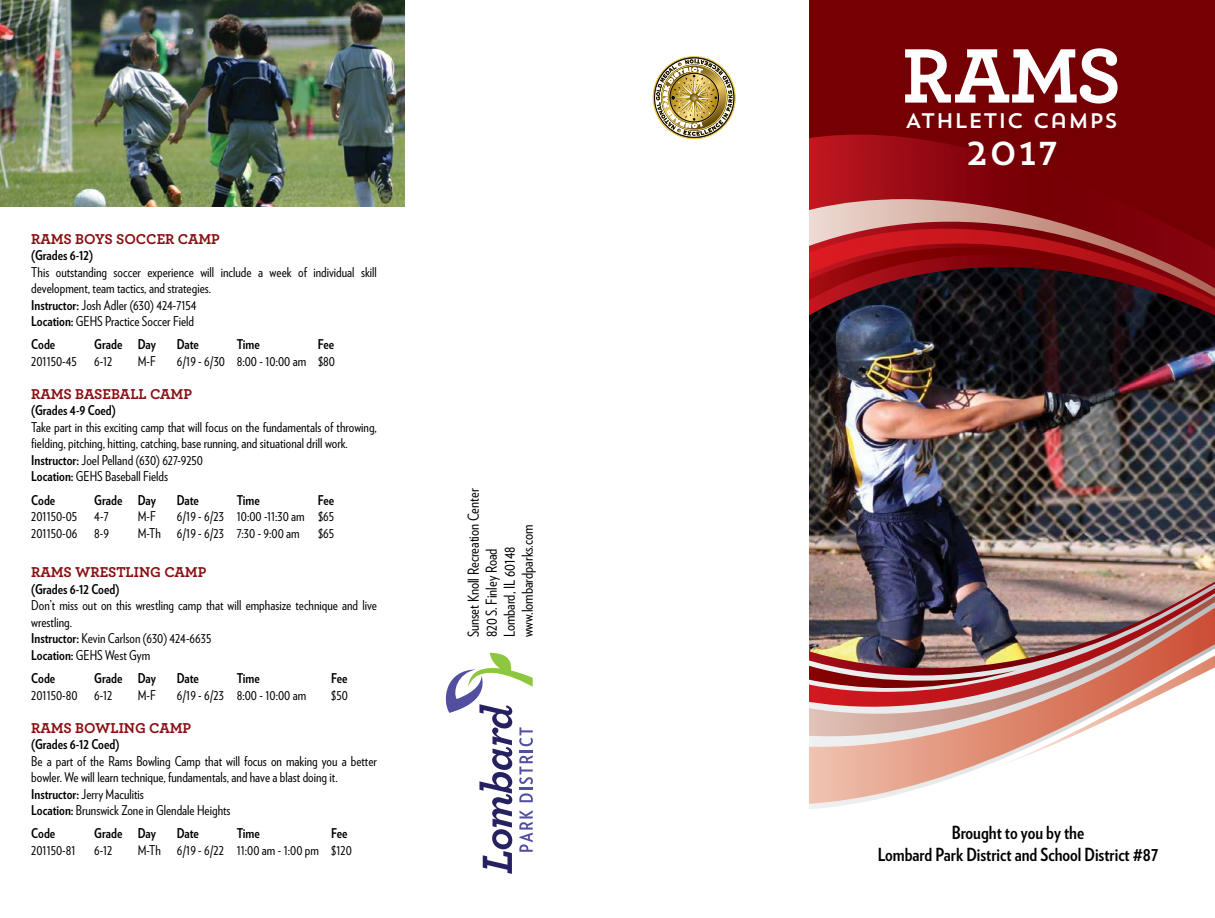
<style>
.page{position:relative;width:1215px;height:918px;background:#fff}
.page>*{position:absolute;margin:0;border:0;box-sizing:border-box;transform-origin:0 0}
.t1{font:700 81px "Archer";color:#fff}
.t2{font:33px "Trend Slab One";color:#fff}
.t3{font:21px "Trend Sans One";color:#fff}
.t4{font:700 18px/21.6px "Verlag Condensed";color:#000;text-align:center}
.t5{font:15px/18px "Verlag Condensed";color:#000}
.t6{font:700 15px "Archer";color:#890e11}
.t7{font:13.5px/16.5px "Verlag Condensed";color:#000}
.t8{font:700 13.5px "Verlag Condensed";color:#000}
.s1{font-weight:700}
</style>
<div class="page">
<img style="left:809px;top:462px;width:406px;height:14px">
<img style="left:809px;top:0;width:406px;height:462px">
<img style="left:809px;top:476px;width:406px;height:69px">
<img style="left:809px;top:545px;width:406px;height:43px">
<img style="left:809px;top:558px;width:208px;height:30px">
<svg style="left:809px;top:588px;width:406px;height:8px;background:#8c767a"></svg>
<svg style="left:809px;top:596px;width:406px;height:12px;background:#846f75"></svg>
<img style="left:809px;top:608px;width:406px;height:201px">
<svg style="left:988px;top:655px;width:227px;height:115px"></svg>
<img style="left:809px;top:135px;width:406px;height:267px">
<img style="left:809px;top:331px;width:280px;height:46px">
<svg style="left:809px;top:297px;width:406px;height:34px;background:#1d161f"></svg>
<svg style="left:809px;top:195px;width:406px;height:102px;background:#892529"></svg>
<svg style="left:446px;top:653px;width:87px;height:221px"></svg>
<img style="left:0;top:0;width:405px;height:206px">
<img style="left:656px;top:59px;width:77px;height:77px">
<p class="t6" style="left:31px;top:227px;width:190px">RAMS BOYS SOCCER CAMP</p>
<p class="t8" style="left:31px;top:245px;width:63px">(Grades 6-12)</p>
<p class="t7" style="left:31px;top:263px;width:347px">This outstanding soccer experience will include a week of individual skill development, team tactics, and strategies.<br><span class="s1">Instructor:</span> Josh Adler (630) 424-7154<br><span class="s1">Location:</span> GEHS Practice Soccer Field</p>
<p class="t8" style="left:31px;top:335px;width:26px">Code</p>
<p class="t8" style="left:94px;top:335px;width:63px">Grade Day</p>
<p class="t8" style="left:177px;top:335px;width:24px">Date</p>
<p class="t8" style="left:237px;top:335px;width:24px">Time</p>
<p class="t8" style="left:318px;top:335px;width:18px">Fee</p>
<p class="t7" style="left:31px;top:352px;width:47px">201150-45</p>
<p class="t7" style="left:94px;top:352px;width:19px">6-12</p>
<p class="t7" style="left:138px;top:352px;width:20px">M-F</p>
<p class="t7" style="left:177px;top:352px;width:160px">6/19 - 6/30 8:00 - 10:00 am $80</p>
<p class="t6" style="left:31px;top:382px;width:162px">RAMS BASEBALL CAMP</p>
<p class="t8" style="left:31px;top:401px;width:86px">(Grades 4-9 Coed)</p>
<p class="t7" style="left:31px;top:418px;width:347px">Take part in this exciting camp that will focus on the fundamentals of throwing, fielding, pitching, hitting, catching, base running, and situational drill work.<br><span class="s1">Instructor:</span> Joel Pelland (630) 627-9250<br><span class="s1">Location:</span> GEHS Baseball Fields</p>
<p class="t8" style="left:31px;top:490px;width:26px">Code</p>
<p class="t8" style="left:94px;top:490px;width:63px">Grade Day</p>
<p class="t8" style="left:177px;top:490px;width:24px">Date</p>
<p class="t8" style="left:237px;top:490px;width:24px">Time</p>
<p class="t8" style="left:318px;top:490px;width:18px">Fee</p>
<p class="t7" style="left:31px;top:508px;width:48px">201150-05</p>
<p class="t7" style="left:94px;top:508px;width:16px">4-7</p>
<p class="t7" style="left:138px;top:508px;width:20px">M-F</p>
<p class="t7" style="left:177px;top:508px;width:159px">6/19 - 6/23 10:00 -11:30 am $65</p>
<p class="t7" style="left:31px;top:524px;width:79px">201150-06 8-9</p>
<p class="t7" style="left:138px;top:524px;width:163px">M-Th 6/19 - 6/23 7:30 - 9:00 am</p>
<p class="t7" style="left:318px;top:524px;width:18px">$65</p>
<p class="t6" style="left:31px;top:561px;width:177px">RAMS WRESTLING CAMP</p>
<p class="t8" style="left:31px;top:579px;width:90px">(Grades 6-12 Coed)</p>
<p class="t7" style="left:31px;top:597px;width:347px">Don’t miss out on this wrestling camp that will emphasize technique and live wrestling.<br><span class="s1">Instructor:</span> Kevin Carlson (630) 424-6635<br><span class="s1">Location:</span> GEHS West Gym</p>
<p class="t8" style="left:31px;top:668px;width:26px">Code</p>
<p class="t8" style="left:94px;top:668px;width:63px">Grade Day</p>
<p class="t8" style="left:177px;top:668px;width:24px">Date</p>
<p class="t8" style="left:237px;top:668px;width:24px">Time</p>
<p class="t8" style="left:331px;top:668px;width:18px">Fee</p>
<p class="t7" style="left:31px;top:686px;width:82px">201150-80 6-12</p>
<p class="t7" style="left:138px;top:686px;width:20px">M-F</p>
<p class="t7" style="left:177px;top:686px;width:131px">6/19 - 6/23 8:00 - 10:00 am</p>
<p class="t7" style="left:331px;top:686px;width:18px">$50</p>
<p class="t6" style="left:31px;top:716px;width:162px">RAMS BOWLING CAMP</p>
<p class="t8" style="left:31px;top:734px;width:90px">(Grades 6-12 Coed)</p>
<p class="t7" style="left:31px;top:752px;width:347px">Be a part of the Rams Bowling Camp that will focus on making you a better bowler. We will learn technique, fundamentals, and have a blast doing it.<br><span class="s1">Instructor:</span> Jerry Maculitis<br><span class="s1">Location:</span> Brunswick Zone in Glendale Heights</p>
<p class="t8" style="left:31px;top:824px;width:26px">Code</p>
<p class="t8" style="left:94px;top:824px;width:63px">Grade Day</p>
<p class="t8" style="left:177px;top:824px;width:24px">Date</p>
<p class="t8" style="left:237px;top:824px;width:24px">Time</p>
<p class="t8" style="left:331px;top:824px;width:18px">Fee</p>
<p class="t7" style="left:31px;top:841px;width:46px">201150-81</p>
<p class="t7" style="left:94px;top:841px;width:19px">6-12</p>
<p class="t7" style="left:138px;top:841px;width:216px">M-Th 6/19 - 6/22 11:00 am - 1:00 pm $120</p>
<p class="t5" style="left:464px;top:637px;width:150px;rotate:-90deg">Sunset Knoll Recreation Center<br>820 S. Finley Road<br>Lombard, IL 60148 www.lombardparks.com</p>
<h1 class="t1" style="left:902px;top:12px;width:221px">RAMS</h1>
<h3 class="t3" style="left:905px;top:107px;width:215px">ATHLETIC CAMPS</h3>
<h2 class="t2" style="left:966px;top:133px;width:94px">2017</h2>
<h3 class="t4" style="left:878px;top:821px;width:282px">Brought to you by the<br>Lombard Park District and School District #87</h3>
</div>
